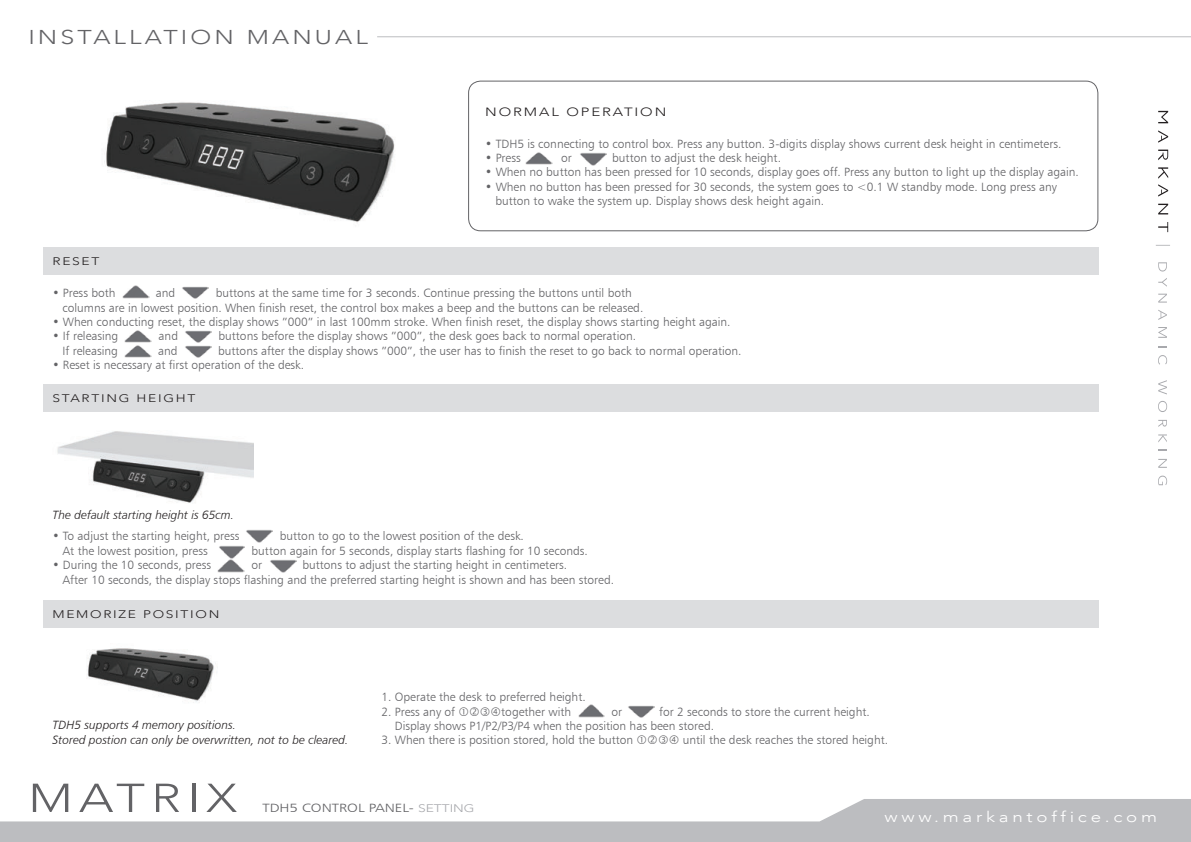
<style>
.page{position:relative;width:1191px;height:842px;background:#fff}
.page>*{position:absolute;margin:0;border:0;box-sizing:border-box;transform-origin:0 0}
.t1{font:300 40px "Avenir LT";letter-spacing:.125em;color:#636366;scale:1.25 1}
.t2{font:300 20px "Avenir LT";letter-spacing:.125em;color:#636366;scale:1.25 1}
.t3{font:300 15px "Avenir LT";letter-spacing:.2em;color:#fff;scale:1.25 1}
.t4{font:12px/14.4px "Humanist 777 BT Light B";color:#636366}
.t5{font:12px/14.4px "Humanist 777 BT Light Italic B";color:#231f20}
.t6{font:12px "Humanist 777 BT Light B";color:#636366;scale:1.25 1}
.t7{font:300 12px "Avenir LT";letter-spacing:.125em;color:#231f20;scale:1.25 1}
.t8{font:300 11px "Avenir LT";letter-spacing:.125em;color:#231f20;scale:1.25 1}
.s1{font-family:"Avenir LT";font-weight:300;font-size:11px;color:#a8a9ad}
</style>
<div class="page">
<svg style="left:0;top:799px;width:1191px;height:43px;fill:#bcbdc0"></svg>
<hr style="left:377px;top:36px;width:814px;height:1px;background:#bcbdc0">
<svg style="left:1158px;top:111px;width:10px;height:121px"></svg>
<svg style="left:1156px;top:245px;width:14px;height:1px"></svg>
<svg style="left:1158px;top:262px;width:8px;height:9px"></svg>
<svg style="left:1158px;top:278px;width:8px;height:8px"></svg>
<svg style="left:1158px;top:294px;width:8px;height:9px"></svg>
<svg style="left:1158px;top:310px;width:8px;height:10px"></svg>
<svg style="left:1158px;top:327px;width:8px;height:11px"></svg>
<svg style="left:1158px;top:355px;width:9px;height:10px"></svg>
<svg style="left:1158px;top:380px;width:8px;height:14px"></svg>
<svg style="left:1158px;top:401px;width:9px;height:11px"></svg>
<svg style="left:1158px;top:420px;width:8px;height:7px"></svg>
<svg style="left:1158px;top:434px;width:8px;height:8px"></svg>
<svg style="left:1158px;top:459px;width:8px;height:9px"></svg>
<svg style="left:1158px;top:476px;width:9px;height:9px"></svg>
<div style="left:44px;top:248px;width:1054px;height:27px;background:#dcdddf"></div>
<div style="left:44px;top:384px;width:1054px;height:28px;background:#dcdddf"></div>
<div style="left:44px;top:600px;width:1054px;height:28px;background:#dcdddf"></div>
<img style="left:104px;top:102px;width:291px;height:121px">
<img style="left:122px;top:285px;width:27px;height:14px">
<img style="left:125px;top:330px;width:27px;height:28px">
<img style="left:182px;top:286px;width:27px;height:13px">
<img style="left:185px;top:330px;width:26px;height:28px">
<img style="left:57px;top:431px;width:197px;height:72px">
<img style="left:87px;top:648px;width:127px;height:55px">
<img style="left:246px;top:530px;width:26px;height:13px">
<img style="left:270px;top:560px;width:27px;height:13px">
<img style="left:218px;top:546px;width:27px;height:27px">
<img style="left:628px;top:705px;width:26px;height:13px">
<img style="left:578px;top:704px;width:27px;height:14px">
<img style="left:526px;top:152px;width:27px;height:13px">
<img style="left:580px;top:153px;width:26px;height:13px">
<div style="left:468px;top:81px;width:630px;height:150px;border:1px solid #636366;border-radius:12px"></div>
<h2 class="t2" style="left:28px;top:25px;width:273px">INSTALLATION MANUAL</h2>
<p class="t7" style="left:485px;top:104px;width:146px">NORMAL OPERATION</p>
<p class="t4" style="left:485px;top:136px;width:577px">• TDH5 is connecting to control box. Press any button. 3-digits display shows current desk height in centimeters.</p>
<p class="t4" style="left:485px;top:150px;width:37px">• Press</p>
<p class="t4" style="left:561px;top:150px;width:12px">or</p>
<p class="t4" style="left:612px;top:150px;width:170px">button to adjust the desk height.</p>
<p class="t4" style="left:485px;top:165px;width:595px">• When no button has been pressed for 10 seconds, display goes off. Press any button to light up the display again.</p>
<p class="t4" style="left:495px;top:179px;width:563px;text-indent:-10px">• When no button has been pressed for 30 seconds, the system goes to &lt;0.1 W standby mode. Long press any button to wake the system up. Display shows desk height again.</p>
<p class="t8" style="left:52px;top:255px;width:39px">RESET</p>
<p class="t4" style="left:52px;top:286px;width:65px">• Press both</p>
<p class="t4" style="left:156px;top:286px;width:21px">and</p>
<p class="t4" style="left:63px;top:286px;width:582px;text-indent:153px">buttons at the same time for 3 seconds. Continue pressing the buttons until both columns are in lowest position. When finish reset, the control box makes a beep and the buttons can be released.</p>
<p class="t4" style="left:52px;top:314px;width:679px">• When conducting reset, the display shows ”000” in last 100mm stroke. When finish reset, the display shows starting height again.</p>
<p class="t4" style="left:52px;top:329px;width:67px">• If releasing</p>
<p class="t4" style="left:159px;top:329px;width:21px">and</p>
<p class="t4" style="left:218px;top:329px;width:419px">buttons before the display shows ”000”, the desk goes back to normal operation.</p>
<p class="t4" style="left:63px;top:343px;width:57px">If releasing</p>
<p class="t4" style="left:158px;top:343px;width:21px">and</p>
<p class="t4" style="left:218px;top:343px;width:525px">buttons after the display shows ”000”, the user has to finish the reset to go back to normal operation.</p>
<p class="t4" style="left:52px;top:358px;width:253px">• Reset is necessary at first operation of the desk.</p>
<p class="t8" style="left:52px;top:391px;width:116px">STARTING HEIGHT</p>
<p class="t5" style="left:52px;top:507px;width:183px">The default starting height is 65cm.</p>
<p class="t4" style="left:52px;top:529px;width:188px">• To adjust the starting height, press</p>
<p class="t4" style="left:280px;top:529px;width:246px">button to go to the lowest position of the desk.</p>
<p class="t4" style="left:63px;top:543px;width:147px">At the lowest position, press</p>
<p class="t4" style="left:251px;top:543px;width:338px">button again for 5 seconds, display starts flashing for 10 seconds.</p>
<p class="t4" style="left:52px;top:558px;width:160px">• During the 10 seconds, press</p>
<p class="t4" style="left:251px;top:558px;width:12px">or</p>
<p class="t4" style="left:63px;top:558px;width:553px;text-indent:240px">buttons to adjust the starting height in centimeters.<br>After 10 seconds, the display stops flashing and the preferred starting height is shown and has been stored.</p>
<p class="t8" style="left:52px;top:608px;width:135px">MEMORIZE POSITION</p>
<p class="t5" style="left:52px;top:718px;width:297px">TDH5 supports 4 memory positions.<br>Stored postion can only be overwritten, not to be cleared.</p>
<p class="t4" style="left:381px;top:689px;width:206px">1. Operate the desk to preferred height.</p>
<p class="t4" style="left:381px;top:704px;width:75px">2. Press any of</p>
<p class="t4" style="left:501px;top:704px;width:71px">together with</p>
<p class="t4" style="left:611px;top:704px;width:12px">or</p>
<p class="t4" style="left:395px;top:704px;width:476px;text-indent:264px">for 2 seconds to store the current height.<br>Display shows P1/P2/P3/P4 when the position has been stored.</p>
<p class="t4" style="left:381px;top:733px;width:253px">3. When there is position stored, hold the button</p>
<p class="t4" style="left:683px;top:733px;width:207px">until the desk reaches the stored height.</p>
<h1 class="t1" style="left:28px;top:775px;width:168px">MATRIX</h1>
<p class="t6" style="left:262px;top:800px;width:171px">TDH5 CONTROL PANEL- <span class="s1">SETTING</span></p>
<p class="t3" style="left:884px;top:808px;width:220px">www.markantoffice.com</p>
</div>
